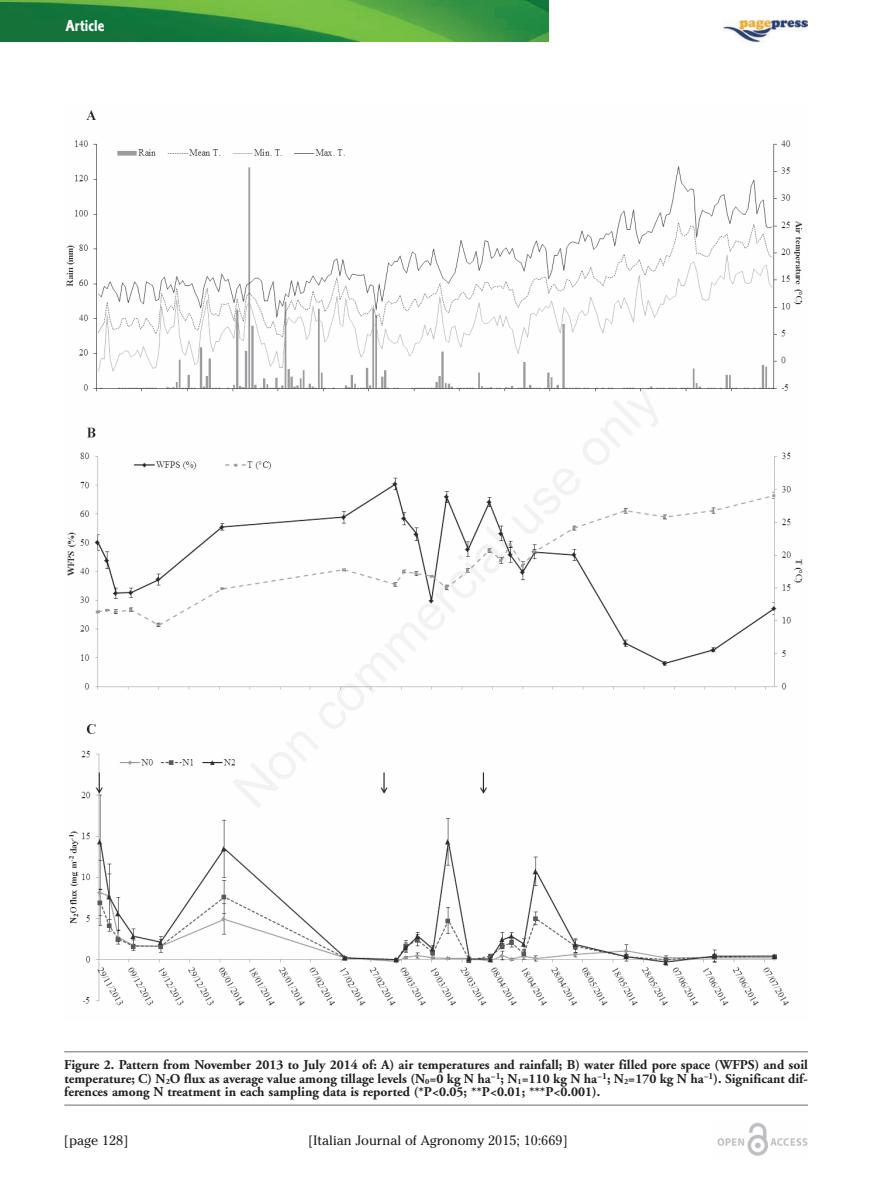
<style>
.page{position:relative;width:893px;height:1191px;background:#fff}
.page>*{position:absolute;margin:0;border:0;box-sizing:border-box;transform-origin:0 0}
.t1{font:16.5px "Corinthian Bold Condensed Plain";color:#fff}
.t2{font:700 13.5px/13.5px "Adobe Garamond";color:#231f20;text-align:justify}
.t3{font:13.5px "Cheltenham";color:#231f20}
</style>
<div class="page">
<img style="left:0;top:0;width:549px;height:41px">
<img style="left:717px;top:1123px;width:91px;height:33px">
<img style="left:723px;top:19px;width:84px;height:24px">
<img style="left:66px;top:110px;width:737px;height:896px">
<hr style="left:64px;top:1051px;width:744px;height:1px;background:#6c6d70">
<hr style="left:64px;top:1104px;width:744px;height:1px;background:#6c6d70">
<p class="t1" style="left:66px;top:20px;width:40px">Article</p>
<p class="t2" style="left:64px;top:1059px;width:745px">Figure 2. Pattern from November 2013 to July 2014 of: A) air temperatures and rainfall; B) water filled pore space (WFPS) and soil temperature; C) N<sub>2</sub>O flux as average value among tillage levels (N<sub>0</sub>=0 kg N ha<sup>−1</sup>; N<sub>1</sub>=110 kg N ha<sup>−1</sup>; N<sub>2</sub>=170 kg N ha<sup>−1</sup>). Significant dif&shy;ferences among N treatment in each sampling data is reported (*P&lt;0.05; **P&lt;0.01; ***P&lt;0.001).</p>
<p class="t3" style="left:64px;top:1132px;width:66px">[page 128]</p>
<p class="t3" style="left:308px;top:1132px;width:261px">[Italian Journal of Agronomy 2015; 10:669]</p>
</div>
